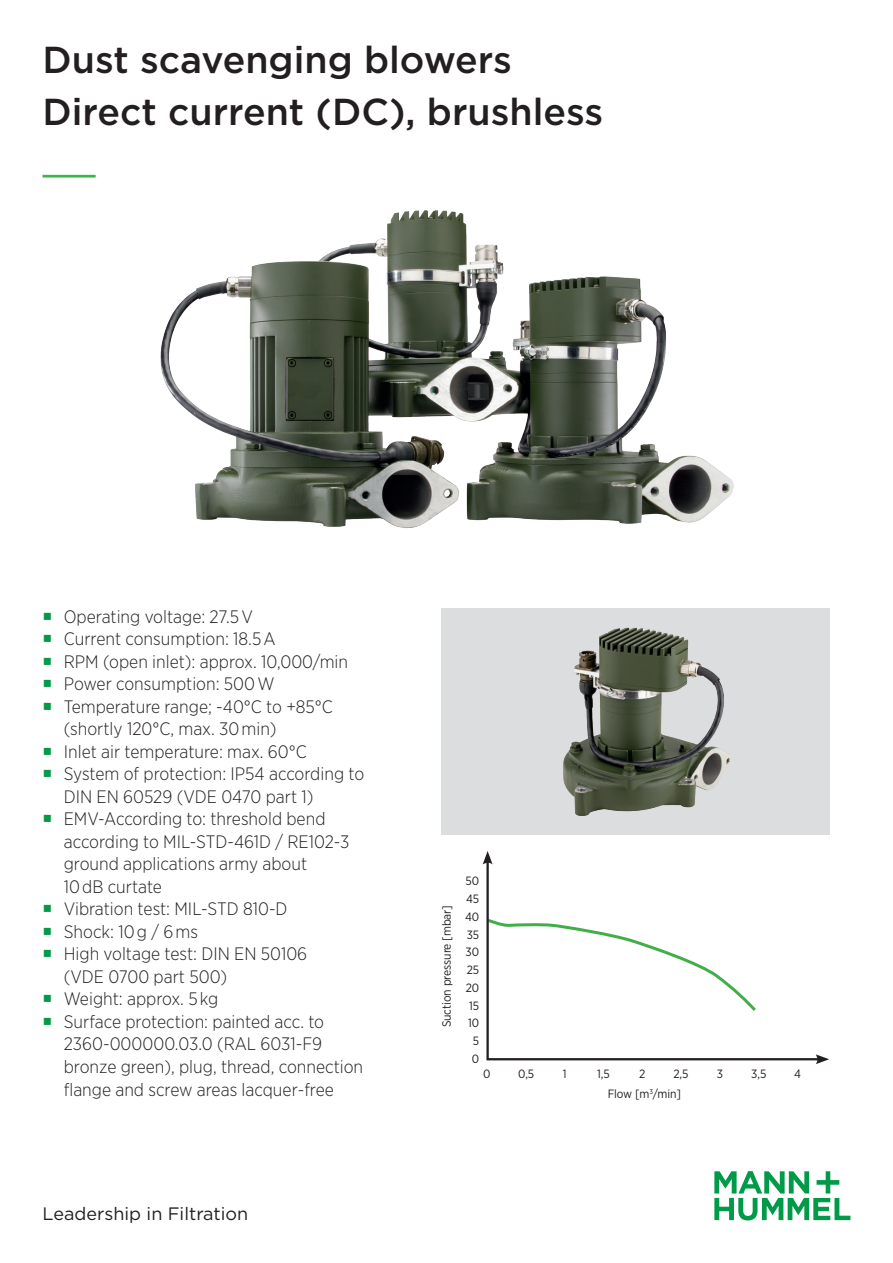
<style>
.page{position:relative;width:893px;height:1263px;background:#fff}
.page>*{position:absolute;margin:0;border:0;box-sizing:border-box;transform-origin:0 0}
.t1{font:500 37.5px/52.5px "Gotham";color:#231f20}
.t2{font:300 18px/22.5px "Gotham Narrow";color:#231f20}
.t3{font:18px "Gotham";color:#231f20}
.t4{font:12px "Gotham Narrow";letter-spacing:-.01em;color:#231f20}
.s1{color:#009a49}
</style>
<div class="page">
<svg style="left:714px;top:1171px;width:136px;height:49px"></svg>
<div style="left:441px;top:608px;width:388px;height:227px;background:#dcdddf"></div>
<img style="left:563px;top:627px;width:168px;height:189px">
<hr style="left:43px;top:175px;width:53px;height:3px;background:#3ab54a">
<svg style="left:486px;top:864px;width:330px;height:197px"></svg>
<svg style="left:483px;top:851px;width:10px;height:13px"></svg>
<svg style="left:816px;top:1054px;width:13px;height:10px"></svg>
<img style="left:160px;top:210px;width:574px;height:318px">
<h1 class="t1" style="left:43px;top:33px;width:562px">Dust scavenging blowers<br>Direct current (DC), brushless</h1>
<p class="t2" style="left:43px;top:605px;width:212px"><span class="s1">○</span> Operating voltage: 27.5 V</p>
<p class="t2" style="left:43px;top:627px;width:235px"><span class="s1">○</span> Current consumption: 18.5 A</p>
<p class="t2" style="left:43px;top:650px;width:307px"><span class="s1">○</span> RPM (open inlet): approx. 10,000/min</p>
<p class="t2" style="left:43px;top:672px;width:233px"><span class="s1">○</span> Power consumption: 500 W</p>
<p class="t2" style="left:64px;top:695px;width:271px;text-indent:-21px"><span class="s1">○</span> Temperature range; -40°C to +85°C (shortly 120°C, max. 30 min)</p>
<p class="t2" style="left:43px;top:740px;width:266px"><span class="s1">○</span> Inlet air temperature: max. 60°C</p>
<p class="t2" style="left:64px;top:762px;width:302px;text-indent:-21px"><span class="s1">○</span> System of protection: IP54 according to<br>DIN EN 60529 (VDE 0470 part 1)</p>
<p class="t2" style="left:64px;top:807px;width:287px;text-indent:-21px"><span class="s1">○</span> EMV-According to: threshold bend according to MIL-STD-461D / RE102-3 ground applications army about<br>10 dB curtate</p>
<p class="t2" style="left:43px;top:897px;width:247px"><span class="s1">○</span> Vibration test: MIL-STD 810-D</p>
<p class="t2" style="left:43px;top:920px;width:157px"><span class="s1">○</span> Shock: 10 g / 6 ms</p>
<p class="t2" style="left:64px;top:942px;width:245px;text-indent:-21px"><span class="s1">○</span> High voltage test: DIN EN 50106 (VDE 0700 part 500)</p>
<p class="t2" style="left:43px;top:987px;width:177px"><span class="s1">○</span> Weight: approx. 5 kg</p>
<p class="t2" style="left:64px;top:1010px;width:301px;text-indent:-21px"><span class="s1">○</span> Surface protection: painted acc. to 2360-000000.03.0 (RAL 6031-F9 bronze green), plug, thread, connection flange and screw areas lacquer-free</p>
<p class="t3" style="left:43px;top:1202px;width:207px">Leadership in Filtration</p>
<p class="t4" style="left:439px;top:1027px;width:124px;rotate:-90deg">Suction pressure [mbar]</p>
<p class="t4" style="left:466px;top:874px;width:15px">50</p>
<p class="t4" style="left:466px;top:891px;width:15px">45</p>
<p class="t4" style="left:465px;top:909px;width:16px">40</p>
<p class="t4" style="left:467px;top:927px;width:14px">35</p>
<p class="t4" style="left:466px;top:945px;width:15px">30</p>
<p class="t4" style="left:467px;top:962px;width:14px">25</p>
<p class="t4" style="left:466px;top:980px;width:15px">20</p>
<p class="t4" style="left:469px;top:998px;width:12px">15</p>
<p class="t4" style="left:468px;top:1015px;width:13px">10</p>
<p class="t4" style="left:473px;top:1034px;width:8px">5</p>
<p class="t4" style="left:472px;top:1051px;width:9px">0</p>
<p class="t4" style="left:483px;top:1066px;width:9px">0</p>
<p class="t4" style="left:518px;top:1066px;width:17px">0,5</p>
<p class="t4" style="left:563px;top:1066px;width:5px">1</p>
<p class="t4" style="left:597px;top:1066px;width:14px">1,5</p>
<p class="t4" style="left:639px;top:1066px;width:8px">2</p>
<p class="t4" style="left:673px;top:1066px;width:16px">2,5</p>
<p class="t4" style="left:717px;top:1066px;width:8px">3</p>
<p class="t4" style="left:751px;top:1066px;width:17px">3,5</p>
<p class="t4" style="left:794px;top:1066px;width:8px">4</p>
<p class="t4" style="left:608px;top:1086px;width:75px">Flow [m<sup>3</sup>/min]</p>
</div>
